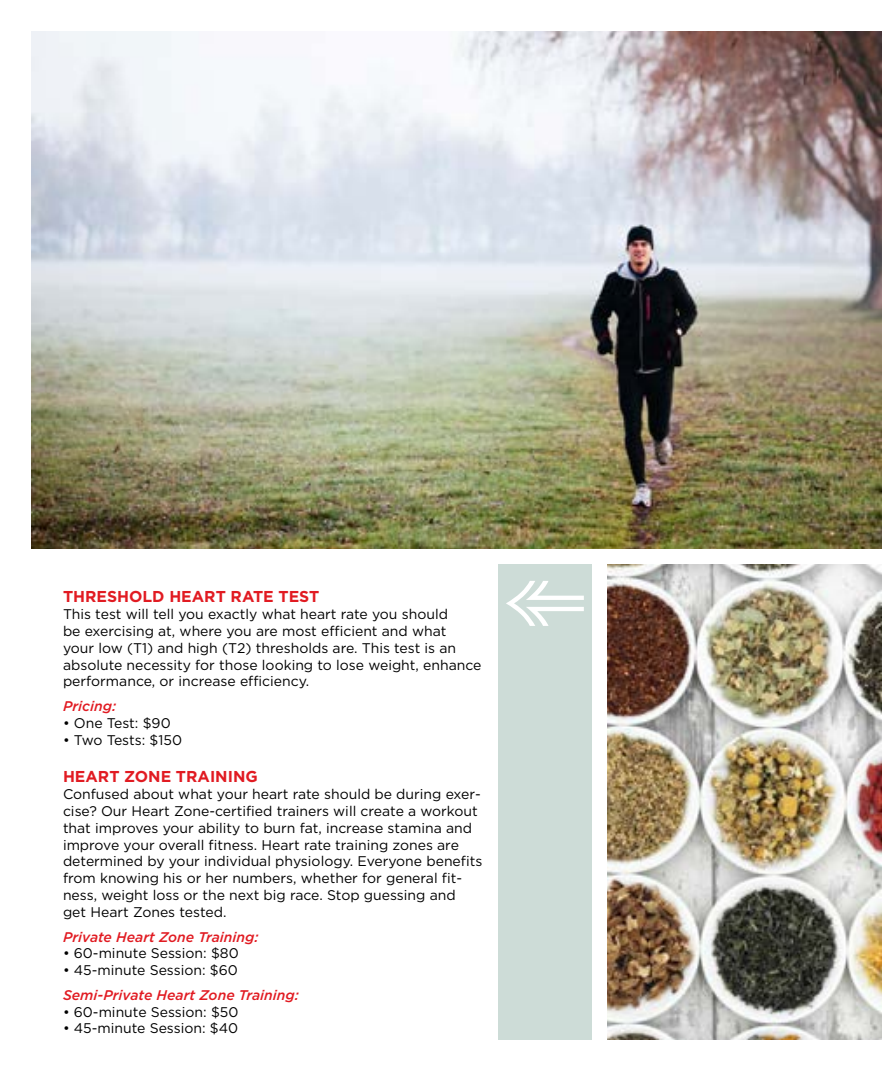
<style>
.page{position:relative;width:882px;height:1071px;background:#fff}
.page>*{position:absolute;margin:0;border:0;box-sizing:border-box;transform-origin:0 0}
.t1{font:700 15.75px "Gotham";color:#e11b22}
.t2{font:14px/16.8px "Gotham";color:#000}
.t3{font:italic 500 14px "Gotham";color:#e11b22}
</style>
<div class="page">
<div style="left:498px;top:564px;width:94px;height:476px;background:#cddcd7"></div>
<img style="left:607px;top:564px;width:275px;height:476px">
<img style="left:32px;top:32px;width:850px;height:516px">
<svg style="left:506px;top:581px;width:78px;height:45px"></svg>
<p class="t1" style="left:63px;top:586px;width:258px">THRESHOLD HEART RATE TEST</p>
<p class="t2" style="left:63px;top:606px;width:420px">This test will tell you exactly what heart rate you should<br>be exercising at, where you are most efficient and what<br>your low (T1) and high (T2) thresholds are. This test is an absolute necessity for those looking to lose weight, enhance performance, or increase efficiency.</p>
<p class="t3" style="left:63px;top:697px;width:55px">Pricing:</p>
<p class="t2" style="left:63px;top:714px;width:109px">• One Test: $90</p>
<p class="t2" style="left:63px;top:731px;width:121px">• Two Tests: $150</p>
<p class="t1" style="left:63px;top:766px;width:196px">HEART ZONE TRAINING</p>
<p class="t2" style="left:63px;top:786px;width:421px">Confused about what your heart rate should be during exer&shy;cise? Our Heart Zone-certified trainers will create a workout that improves your ability to burn fat, increase stamina and improve your overall fitness. Heart rate training zones are determined by your individual physiology. Everyone benefits from knowing his or her numbers, whether for general fit&shy;ness, weight loss or the next big race. Stop guessing and get Heart Zones tested.</p>
<p class="t3" style="left:63px;top:927px;width:197px">Private Heart Zone Training:</p>
<p class="t2" style="left:63px;top:945px;width:177px">• 60-minute Session: $80</p>
<p class="t2" style="left:63px;top:961px;width:176px">• 45-minute Session: $60</p>
<p class="t3" style="left:63px;top:986px;width:238px">Semi-Private Heart Zone Training:</p>
<p class="t2" style="left:63px;top:1003px;width:177px">• 60-minute Session: $50</p>
<p class="t2" style="left:63px;top:1020px;width:177px">• 45-minute Session: $40</p>
</div>
